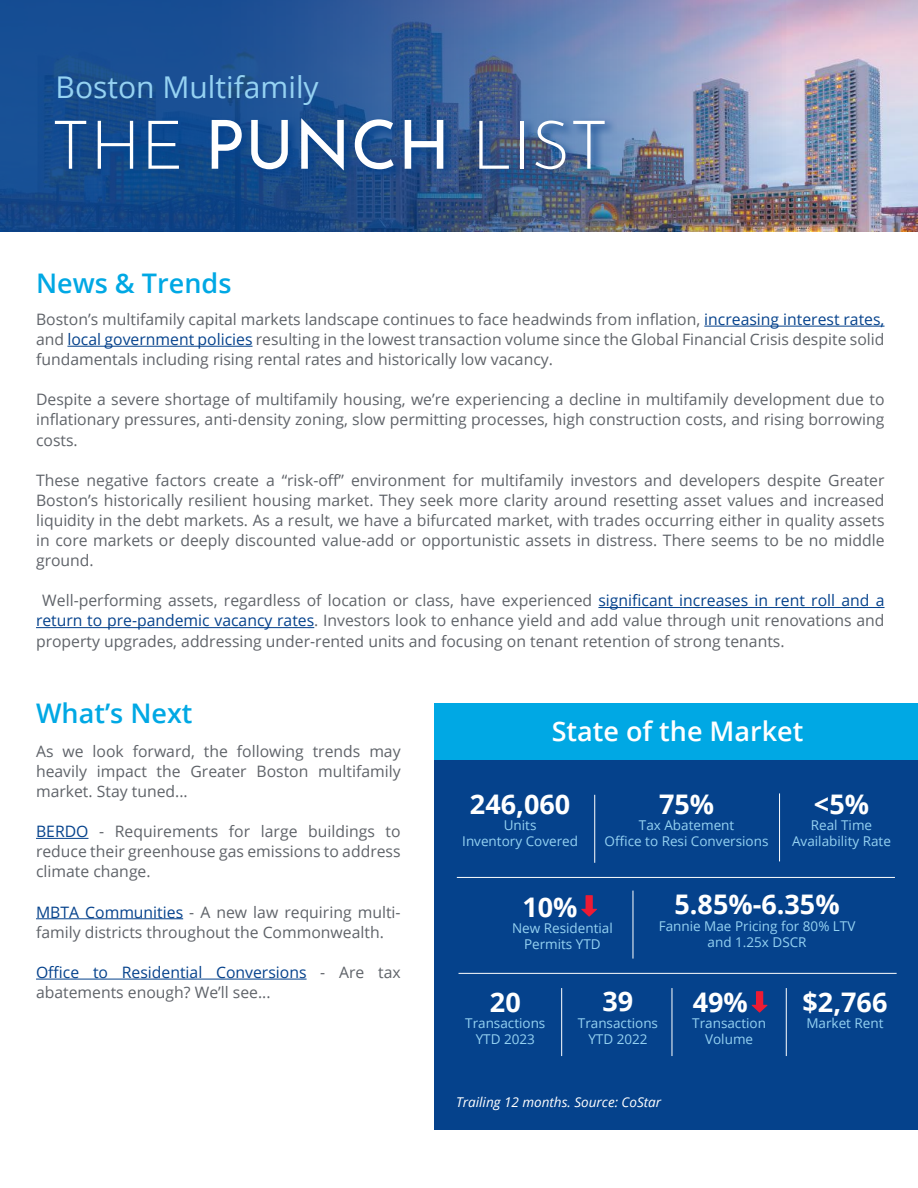
<style>
.page{position:relative;width:918px;height:1188px;background:#fff}
.page>*{position:absolute;margin:0;border:0;box-sizing:border-box;transform-origin:0 0}
.t1{font:300 67.5px "Josefin Sans";color:#fff}
.t2{font:30px "Open Sans";color:#95d2f2}
.t3{font:700 27px "Open Sans";color:#fff}
.t4{font:600 27px "Open Sans";color:#00a8e4}
.t5{font:600 27px "Open Sans";color:#fff}
.t6{font:15.75px/20.1px "Open Sans";color:#5f6369;text-align:justify}
.t7{font:13.5px/16.2px "Open Sans";color:#95d2f2;text-align:center}
.t8{font:italic 13.5px "Open Sans";color:#fff}
.s1{font-weight:400}
.s2{color:#05428c}
</style>
<div class="page">
<div style="left:435px;top:704px;width:483px;height:56px;background:#00a8e4"></div>
<hr style="left:704px;top:326px;width:181px;height:1px;background:#05428c">
<hr style="left:67px;top:346px;width:186px;height:1px;background:#05428c">
<hr style="left:598px;top:607px;width:287px;height:1px;background:#05428c">
<hr style="left:36px;top:627px;width:278px;height:1px;background:#05428c">
<img style="left:785px;top:0;width:133px;height:231px">
<img style="left:0;top:0;width:785px;height:231px">
<svg style="left:52px;top:116px;width:566px;height:66px;background:#23528e"></svg>
<div style="left:435px;top:760px;width:483px;height:370px;background:#05428c"></div>
<hr style="left:594px;top:795px;width:1px;height:68px;background:#fff">
<hr style="left:633px;top:891px;width:1px;height:68px;background:#fff">
<hr style="left:457px;top:877px;width:438px;height:1px;background:#fff">
<hr style="left:459px;top:973px;width:438px;height:1px;background:#fff">
<hr style="left:779px;top:793px;width:1px;height:68px;background:#fff">
<svg style="left:581px;top:895px;width:16px;height:22px"></svg>
<hr style="left:672px;top:988px;width:1px;height:68px;background:#fff">
<hr style="left:786px;top:988px;width:1px;height:68px;background:#fff">
<svg style="left:752px;top:991px;width:16px;height:22px"></svg>
<hr style="left:561px;top:988px;width:1px;height:68px;background:#fff">
<hr style="left:36px;top:838px;width:52px;height:1px;background:#05428c">
<hr style="left:36px;top:918px;width:147px;height:1px;background:#05428c">
<hr style="left:36px;top:979px;width:271px;height:1px;background:#05428c">
<p class="t2" style="left:56px;top:67px;width:265px">Boston Multifamily</p>
<p class="t1" style="left:51px;top:93px;width:559px">THE <span class="s1">PUNCH</span> LIST</p>
<p class="t4" style="left:36px;top:265px;width:197px">News &amp; Trends</p>
<p class="t6" style="left:36px;top:309px;width:850px">Boston’s multifamily capital markets landscape continues to face headwinds from inflation, <span class="s2">increasing interest rates, </span>and <span class="s2">local government policies</span> resulting in the lowest transaction volume since the Global Financial Crisis despite solid fundamentals including rising rental rates and historically low vacancy.</p>
<p class="t6" style="left:36px;top:389px;width:850px">Despite a severe shortage of multifamily housing, we’re experiencing a decline in multifamily development due to inflationary pressures, anti-density zoning, slow permitting processes, high construction costs, and rising borrowing costs.</p>
<p class="t6" style="left:36px;top:470px;width:850px">These negative factors create a “risk-off” environment for multifamily investors and developers despite Greater Boston’s historically resilient housing market. They seek more clarity around resetting asset values and increased liquidity in the debt markets. As a result, we have a bifurcated market, with trades occurring either in quality assets in core markets or deeply discounted value-add or opportunistic assets in distress. There seems to be no middle ground.</p>
<p class="t6" style="left:36px;top:590px;width:850px;text-indent:6px">Well-performing assets, regardless of location or class, have experienced <span class="s2">significant increases in rent roll and a return to pre-pandemic vacancy rates</span>. Investors look to enhance yield and add value through unit renovations and property upgrades, addressing under-rented units and focusing on tenant retention of strong tenants.</p>
<p class="t4" style="left:36px;top:695px;width:158px">What’s Next</p>
<p class="t6" style="left:36px;top:741px;width:366px">As we look forward, the following trends may heavily impact the Greater Boston multifamily market. Stay tuned...</p>
<p class="t6" style="left:36px;top:821px;width:366px"><span class="s2">BERDO</span> - Requirements for large buildings to reduce their greenhouse gas emissions to address climate change.</p>
<p class="t6" style="left:36px;top:901px;width:366px"><span class="s2">MBTA Communities</span> - A new law requiring multi&shy;family districts throughout the Commonwealth.</p>
<p class="t6" style="left:36px;top:962px;width:366px"><span class="s2">Office to Residential Conversions</span> - Are tax abatements enough? We’ll see...</p>
<p class="t5" style="left:552px;top:713px;width:253px">State of the Market</p>
<p class="t3" style="left:470px;top:785px;width:102px">246,060</p>
<p class="t7" style="left:504px;top:817px;width:34px">Units</p>
<p class="t7" style="left:462px;top:833px;width:117px">Inventory Covered</p>
<p class="t3" style="left:659px;top:785px;width:57px">75%</p>
<p class="t7" style="left:639px;top:817px;width:97px">Tax Abatement</p>
<p class="t7" style="left:605px;top:833px;width:165px">Office to Resi Conversions</p>
<p class="t3" style="left:814px;top:785px;width:57px">&lt;5%</p>
<p class="t7" style="left:811px;top:817px;width:63px">Real Time</p>
<p class="t7" style="left:792px;top:833px;width:100px">Availability Rate</p>
<p class="t3" style="left:522px;top:888px;width:57px">10%</p>
<p class="t7" style="left:512px;top:920px;width:102px">New Residential<br>Permits YTD</p>
<p class="t3" style="left:674px;top:885px;width:167px">5.85%-6.35%</p>
<p class="t7" style="left:659px;top:917px;width:198px">Fannie Mae Pricing for 80% LTV and 1.25x DSCR</p>
<p class="t3" style="left:490px;top:983px;width:32px">20</p>
<p class="t7" style="left:465px;top:1015px;width:82px">Transactions</p>
<p class="t7" style="left:476px;top:1031px;width:61px">YTD 2023</p>
<p class="t3" style="left:603px;top:983px;width:32px">39</p>
<p class="t7" style="left:578px;top:1014px;width:82px">Transactions</p>
<p class="t7" style="left:588px;top:1030px;width:61px">YTD 2022</p>
<p class="t8" style="left:456px;top:1092px;width:207px">Trailing 12 months. Source: CoStar</p>
<p class="t3" style="left:693px;top:983px;width:57px">49%</p>
<p class="t7" style="left:692px;top:1015px;width:75px">Transaction<br>Volume</p>
<p class="t3" style="left:803px;top:983px;width:86px">$2,766</p>
<p class="t7" style="left:806px;top:1015px;width:79px">Market Rent</p>
</div>
